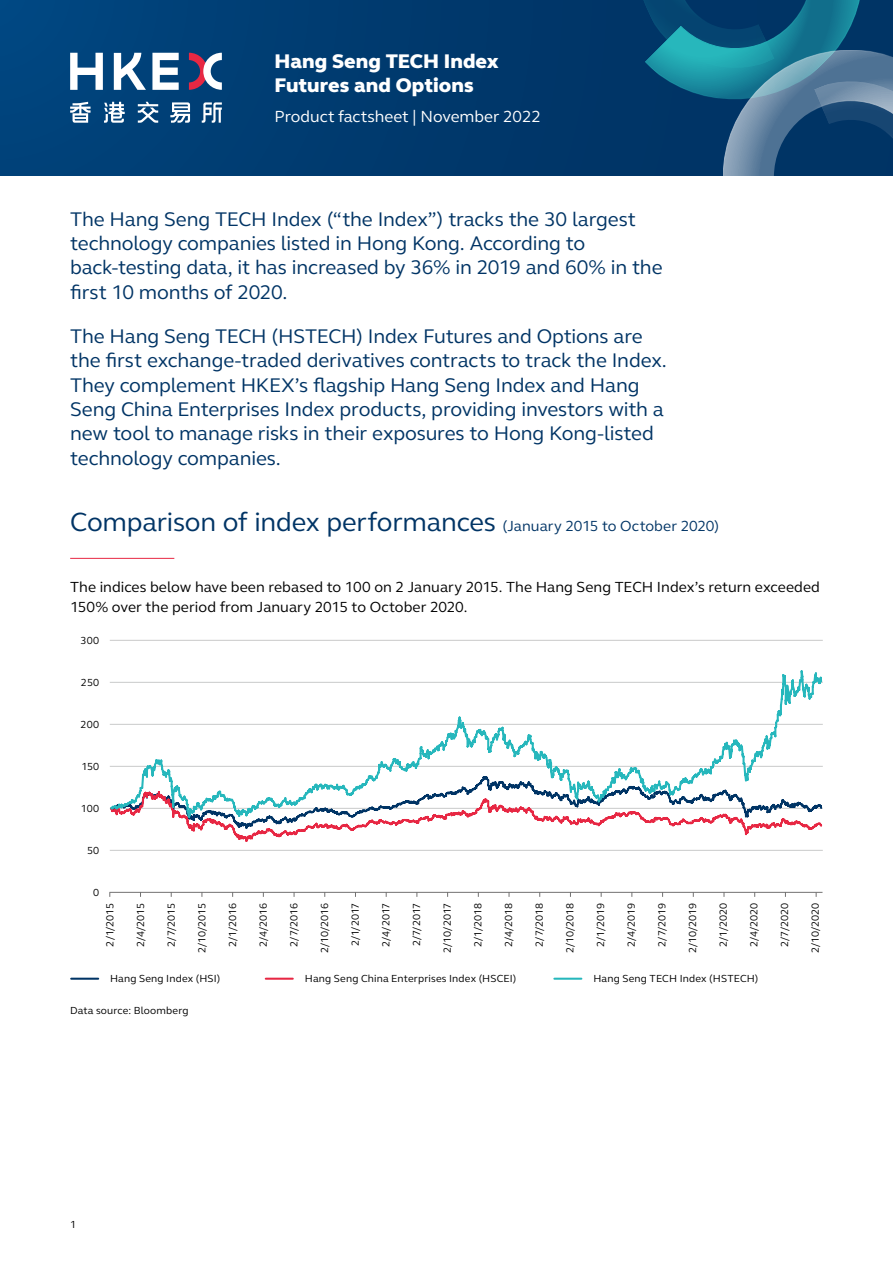
<style>
.page{position:relative;width:893px;height:1263px;background:#fff}
.page>*{position:absolute;margin:0;border:0;box-sizing:border-box;transform-origin:0 0}
.t1{font:27px "FS Elliot Pro";letter-spacing:-.005em;color:#003465}
.t2{font:20.25px/24.3px "FS Elliot Pro";letter-spacing:-.005em;color:#003465}
.t3{font:800 20.25px/24.3px "FS Elliot Pro";letter-spacing:.005em;color:#fff}
.t4{font:16.5px "FS Elliot Pro";color:#fff}
.t5{font:15px/19.5px "FS Elliot Pro";letter-spacing:.005em;color:#000}
.t6{font:10.5px "FS Elliot Pro";color:#000}
.t7{font:10.5px "FS Elliot Pro";letter-spacing:.02em;color:#000}
.s1{font-size:15px}
</style>
<div class="page">
<svg style="left:0;top:0;width:637px;height:175px;background:#003b70"></svg>
<svg style="left:637px;top:0;width:256px;height:175px;background:#1f5d82"></svg>
<hr style="left:70px;top:558px;width:104px;height:1px;background:#e72743">
<hr style="left:71px;top:978px;width:27px;height:2px;background:#003465">
<hr style="left:266px;top:978px;width:27px;height:2px;background:#e72743">
<hr style="left:554px;top:978px;width:27px;height:2px;background:#26b7bc">
<svg style="left:202px;top:102px;width:20px;height:21px"></svg>
<svg style="left:138px;top:102px;width:20px;height:21px"></svg>
<svg style="left:152px;top:53px;width:27px;height:37px"></svg>
<svg style="left:70px;top:53px;width:33px;height:37px"></svg>
<svg style="left:114px;top:53px;width:32px;height:37px"></svg>
<svg style="left:189px;top:53px;width:33px;height:37px"></svg>
<svg style="left:170px;top:102px;width:20px;height:21px"></svg>
<svg style="left:104px;top:102px;width:21px;height:21px"></svg>
<svg style="left:70px;top:102px;width:21px;height:21px"></svg>
<hr style="left:110px;top:640px;width:713px;height:1px;background:#c9caca">
<hr style="left:110px;top:850px;width:713px;height:1px;background:#c9caca">
<hr style="left:109px;top:892px;width:713px;height:1px;background:#727171">
<svg style="left:185px;top:819px;width:638px;height:23px"></svg>
<svg style="left:110px;top:670px;width:713px;height:149px"></svg>
<p class="t3" style="left:274px;top:49px;width:225px">Hang Seng TECH Index<br>Futures and Options</p>
<p class="t4" style="left:274px;top:105px;width:268px">Product factsheet | November 2022</p>
<p class="t2" style="left:70px;top:206px;width:594px">The Hang Seng TECH Index (“the Index”) tracks the 30 largest technology companies listed in Hong Kong. According to back-testing data, it has increased by 36% in 2019 and 60% in the first 10 months of 2020.</p>
<p class="t2" style="left:70px;top:324px;width:598px">The Hang Seng TECH (HSTECH) Index Futures and Options are the first exchange-traded derivatives contracts to track the Index.<br>They complement HKEX’s flagship Hang Seng Index and Hang Seng China Enterprises Index products, providing investors with a new tool to manage risks in their exposures to Hong Kong-listed technology companies.</p>
<h1 class="t1" style="left:70px;top:504px;width:651px">Comparison of index performances <span class="s1">(January 2015 to October 2020)</span></h1>
<p class="t5" style="left:70px;top:577px;width:751px">The indices below have been rebased to 100 on 2 January 2015. The Hang Seng TECH Index’s return exceeded<br>150% over the period from January 2015 to October 2020.</p>
<p class="t6" style="left:81px;top:633px;width:20px">300</p>
<p class="t6" style="left:81px;top:675px;width:20px">250</p>
<p class="t6" style="left:81px;top:717px;width:20px">200</p>
<p class="t6" style="left:81px;top:759px;width:19px">150</p>
<p class="t6" style="left:81px;top:801px;width:20px">100</p>
<p class="t6" style="left:87px;top:843px;width:14px">50</p>
<p class="t6" style="left:93px;top:885px;width:8px">0</p>
<p class="t6" style="left:103px;top:946px;width:45px;rotate:-90deg">2/1/2015</p>
<p class="t6" style="left:133px;top:947px;width:45px;rotate:-90deg">2/4/2015</p>
<p class="t6" style="left:164px;top:947px;width:45px;rotate:-90deg">2/7/2015</p>
<p class="t6" style="left:195px;top:953px;width:51px;rotate:-90deg">2/10/2015</p>
<p class="t6" style="left:225px;top:947px;width:45px;rotate:-90deg">2/1/2016</p>
<p class="t6" style="left:256px;top:947px;width:46px;rotate:-90deg">2/4/2016</p>
<p class="t6" style="left:287px;top:947px;width:45px;rotate:-90deg">2/7/2016</p>
<p class="t6" style="left:317px;top:953px;width:52px;rotate:-90deg">2/10/2016</p>
<p class="t6" style="left:348px;top:946px;width:45px;rotate:-90deg">2/1/2017</p>
<p class="t6" style="left:379px;top:947px;width:45px;rotate:-90deg">2/4/2017</p>
<p class="t6" style="left:409px;top:946px;width:45px;rotate:-90deg">2/7/2017</p>
<p class="t6" style="left:440px;top:952px;width:51px;rotate:-90deg">2/10/2017</p>
<p class="t6" style="left:471px;top:947px;width:45px;rotate:-90deg">2/1/2018</p>
<p class="t6" style="left:501px;top:947px;width:46px;rotate:-90deg">2/4/2018</p>
<p class="t6" style="left:532px;top:947px;width:45px;rotate:-90deg">2/7/2018</p>
<p class="t6" style="left:563px;top:953px;width:52px;rotate:-90deg">2/10/2018</p>
<p class="t6" style="left:593px;top:947px;width:45px;rotate:-90deg">2/1/2019</p>
<p class="t6" style="left:624px;top:947px;width:46px;rotate:-90deg">2/4/2019</p>
<p class="t6" style="left:655px;top:947px;width:45px;rotate:-90deg">2/7/2019</p>
<p class="t6" style="left:685px;top:953px;width:52px;rotate:-90deg">2/10/2019</p>
<p class="t6" style="left:716px;top:947px;width:46px;rotate:-90deg">2/1/2020</p>
<p class="t6" style="left:747px;top:947px;width:46px;rotate:-90deg">2/4/2020</p>
<p class="t6" style="left:777px;top:947px;width:46px;rotate:-90deg">2/7/2020</p>
<p class="t6" style="left:808px;top:953px;width:52px;rotate:-90deg">2/10/2020</p>
<p class="t7" style="left:110px;top:971px;width:112px">Hang Seng Index (HSI)</p>
<p class="t6" style="left:305px;top:971px;width:213px">Hang Seng China Enterprises Index (HSCEI)</p>
<p class="t6" style="left:593px;top:971px;width:167px">Hang Seng TECH Index (HSTECH)</p>
<p class="t6" style="left:70px;top:1003px;width:120px">Data source: Bloomberg</p>
<p class="t6" style="left:70px;top:1217px;width:8px">1</p>
</div>
